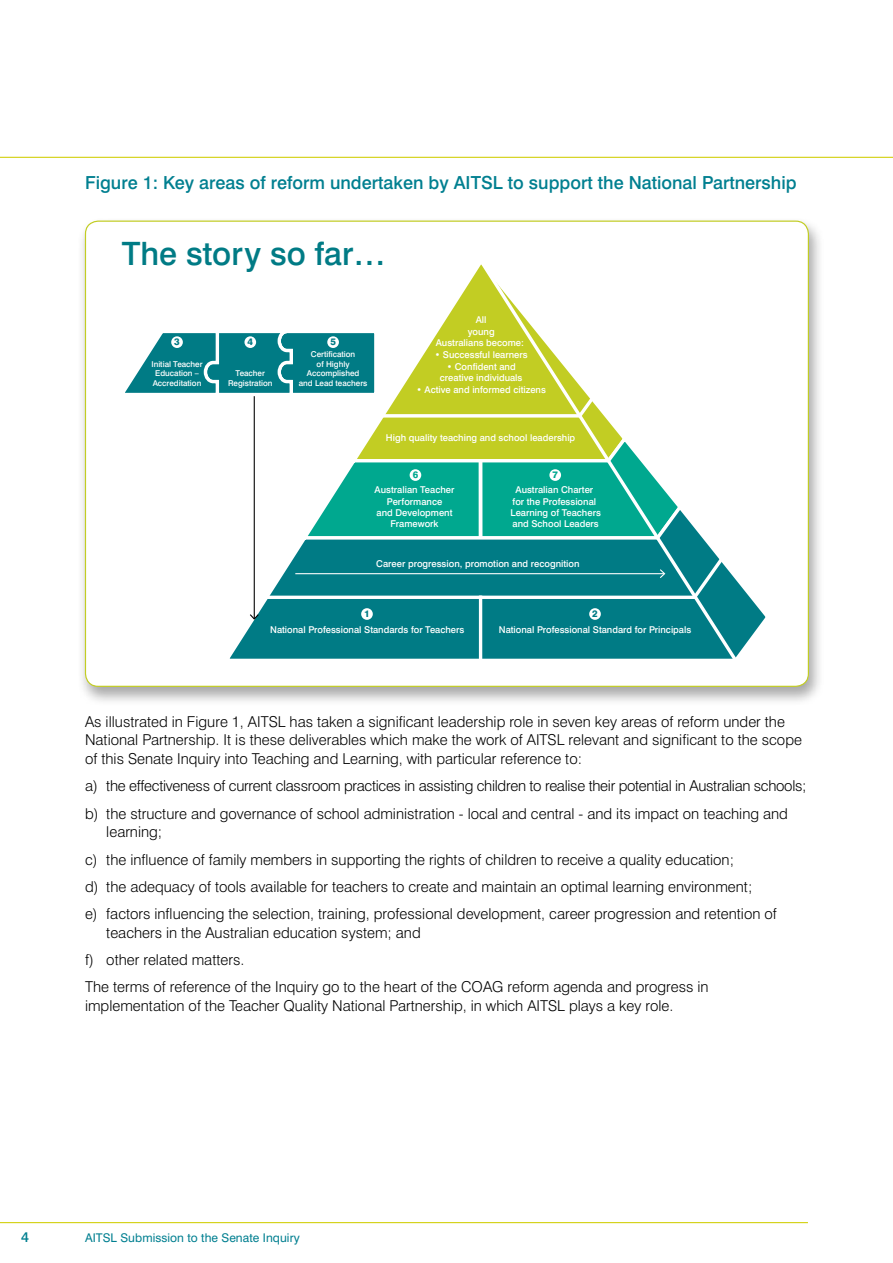
<style>
.page{position:relative;width:893px;height:1263px;background:#fff}
.page>*{position:absolute;margin:0;border:0;box-sizing:border-box;transform-origin:0 0}
.t1{font:500 32.25px "Swiss 721 BT";color:#007b85}
.t2{font:500 18px "Swiss 721 BT";color:#007f90}
.t3{font:300 15px/27.3px "Swiss 721 BT";color:#000}
.t4{font:300 15px/27.3px "Swiss 721 BT";letter-spacing:-.02em;color:#000}
.t5{font:500 14.25px "Swiss 721 BT";color:#007f90}
.t6{font:12px "Swiss 721 BT";letter-spacing:.005em;color:#007f90}
.t7{font:500 9.45px/11.2px "Swiss 721 BT";color:#fff;text-align:center}
.t8{font:800 9.45px "Swiss 721 BT";color:#007b85}
.t9{font:800 9.45px "Swiss 721 BT";color:#00a88f}
.t10{font:500 8.1px/9.6px "Swiss 721 BT";color:#fff;text-align:center}
</style>
<div class="page">
<hr style="left:0;top:1222px;width:808px;height:1px;background:#d5d31e">
<div style="left:77px;top:217px;width:747px;height:489px;background:#000;opacity:.35"></div>
<div style="left:85px;top:221px;width:723px;height:465px;background:#fff;border-radius:13px"></div>
<svg style="left:373px;top:272px;width:103px;height:161px"></svg>
<svg style="left:329px;top:433px;width:147px;height:69px"></svg>
<svg style="left:229px;top:502px;width:537px;height:157px"></svg>
<hr style="left:295px;top:573px;width:369px;height:1px;background:#fff">
<hr style="left:265px;top:596px;width:430px;height:3px;background:#fff">
<svg style="left:380px;top:414px;width:96px;height:4px"></svg>
<svg style="left:476px;top:264px;width:264px;height:395px"></svg>
<div style="left:589px;top:608px;width:12px;height:12px;background:#fff;border-radius:50%"></div>
<div style="left:361px;top:608px;width:12px;height:12px;background:#fff;border-radius:50%"></div>
<div style="left:410px;top:469px;width:11px;height:12px;background:#fff;border-radius:50%"></div>
<div style="left:549px;top:469px;width:12px;height:12px;background:#fff;border-radius:50%"></div>
<hr style="left:254px;top:379px;width:1px;height:240px;background:#000">
<svg style="left:250px;top:614px;width:9px;height:6px"></svg>
<svg style="left:125px;top:328px;width:254px;height:70px"></svg>
<div style="left:171px;top:336px;width:12px;height:12px;background:#fff;border-radius:50%"></div>
<div style="left:327px;top:336px;width:12px;height:12px;background:#fff;border-radius:50%"></div>
<div style="left:244px;top:336px;width:12px;height:12px;background:#fff;border-radius:50%"></div>
<hr style="left:0;top:157px;width:893px;height:1px;background:#d5d31e">
<p class="t2" style="left:85px;top:171px;width:713px">Figure 1: Key areas of reform undertaken by AITSL to support the National Partnership</p>
<h1 class="t1" style="left:122px;top:234px;width:265px">The story so far…</h1>
<p class="t8" style="left:174px;top:336px;width:7px">3</p>
<p class="t8" style="left:247px;top:336px;width:7px">4</p>
<p class="t8" style="left:330px;top:336px;width:7px">5</p>
<p class="t10" style="left:151px;top:359px;width:53px">Initial Teacher<br>Education –<br>Accreditation</p>
<p class="t10" style="left:228px;top:369px;width:46px">Teacher<br>Registration</p>
<p class="t10" style="left:299px;top:349px;width:70px">Certification<br>of Highly<br>Accomplished and Lead teachers</p>
<p class="t7" style="left:436px;top:314px;width:90px">All<br>young<br>Australians become:</p>
<p class="t7" style="left:435px;top:349px;width:94px">• Successful learners</p>
<p class="t7" style="left:440px;top:361px;width:84px">• Confident and creative individuals</p>
<p class="t7" style="left:416px;top:384px;width:131px">• Active and informed citizens</p>
<p class="t7" style="left:386px;top:432px;width:191px">High quality teaching and school leadership</p>
<p class="t9" style="left:413px;top:469px;width:7px">6</p>
<p class="t9" style="left:552px;top:469px;width:7px">7</p>
<p class="t7" style="left:375px;top:484px;width:81px">Australian Teacher<br>Performance<br>and Development<br>Framework</p>
<p class="t7" style="left:510px;top:484px;width:92px">Australian Charter for the Professional<br>Learning of Teachers and School Leaders</p>
<p class="t7" style="left:376px;top:558px;width:205px">Career progression, promotion and recognition</p>
<p class="t8" style="left:364px;top:608px;width:7px">1</p>
<p class="t8" style="left:592px;top:608px;width:7px">2</p>
<p class="t7" style="left:270px;top:624px;width:196px">National Professional Standards for Teachers</p>
<p class="t7" style="left:499px;top:624px;width:194px">National Professional Standard for Principals</p>
<p class="t3" style="left:85px;top:712px;width:718px;line-height:18.8px">As illustrated in Figure 1, AITSL has taken a significant leadership role in seven key areas of reform under the<br>National Partnership. It is these deliverables which make the work of AITSL relevant and significant to the scope of this Senate Inquiry into Teaching and Learning, with particular reference to:</p>
<p class="t4" style="left:85px;top:772px;width:723px">a) the effectiveness of current classroom practices in assisting children to realise their potential in Australian schools; b) the structure and governance of school administration - local and central - and its impact on teaching and</p>
<p class="t3" style="left:85px;top:818px;width:693px;text-indent:21px">learning;<br>c) the influence of family members in supporting the rights of children to receive a quality education;<br>d) the adequacy of tools available for teachers to create and maintain an optimal learning environment;<br>e) factors influencing the selection, training, professional development, career progression and retention of</p>
<p class="t3" style="left:85px;top:919px;width:625px;text-indent:21px">teachers in the Australian education system; and<br>f) other related matters.<br>The terms of reference of the Inquiry go to the heart of the COAG reform agenda and progress in</p>
<p class="t3" style="left:85px;top:992px;width:590px">implementation of the Teacher Quality National Partnership, in which AITSL plays a key role.</p>
<p class="t5" style="left:21px;top:1228px;width:9px">4</p>
<p class="t6" style="left:85px;top:1230px;width:216px">AITSL Submission to the Senate Inquiry</p>
</div>
